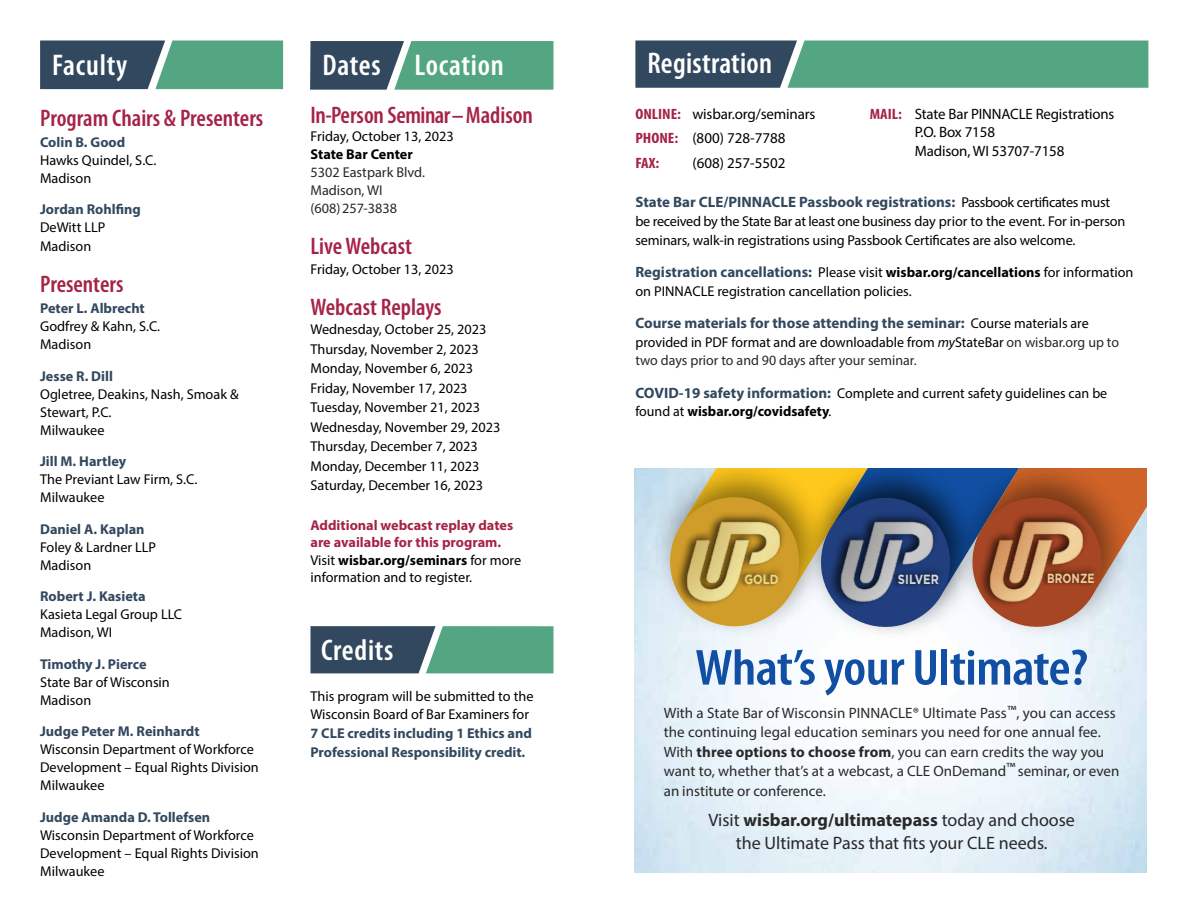
<style>
.page{position:relative;width:1188px;height:918px;background:#fff}
.page>*{position:absolute;margin:0;border:0;box-sizing:border-box;transform-origin:0 0}
.t1{font:600 condensed 51px "Myriad Pro";letter-spacing:-.01em;color:#104fa3;scale:1.1 1}
.t2{font:600 condensed 30px "Myriad Pro";letter-spacing:.02em;color:#fff}
.t3{font:600 condensed 24px "Myriad Pro";color:#a52346}
.t4{font:18px/22.5px "Myriad Pro";color:#292829;text-align:center}
.t5{font:15px/19.5px "Myriad Pro";letter-spacing:.005em;color:#292829}
.t6{font:700 15px "Myriad Pro";color:#32485f}
.t7{font:15px/24.8px "Myriad Pro";letter-spacing:-.01em;color:#000}
.t8{font:14.25px/18px "Myriad Pro";color:#000}
.t9{font:700 14.25px/18.8px "Myriad Pro";color:#32485f}
.t10{font:14.25px/18px "Myriad Pro";color:#292829}
.t11{font:700 14.25px/17.1px "Myriad Pro";color:#a52346}
.t12{font:700 14.25px "Myriad Pro";letter-spacing:-.005em;color:#000}
.t13{font:700 13.2px "Gotham";color:#d6d7d6;scale:.85 1}
.t14{font:700 13.2px "Gotham";color:#eecc96;scale:.8 1}
.t15{font:700 13.2px "Gotham";color:#ead786;scale:.85 1}
.s1{font-weight:400;color:#000}
.s2{color:#000}
.s3{font-weight:700;font-stretch:condensed;color:#a52346}
.s4{font-weight:400;font-size:14.25px;color:#000}
.s5{font-size:14.25px;color:#000}
.s6{font-style:italic;color:#000}
.s7{font-weight:700;font-size:15px;color:#32485f}
.s8{font-weight:700}
</style>
<div class="page">
<svg style="left:311px;top:626px;width:242px;height:47px;background:#497b75"></svg>
<svg style="left:310px;top:41px;width:244px;height:49px;background:#4f897a"></svg>
<svg style="left:40px;top:40px;width:243px;height:49px;background:#4a7d76"></svg>
<div style="left:650px;top:458px;width:181px;height:182px;background:#000;opacity:.47"></div>
<svg style="left:1134px;top:468px;width:13px;height:162px;background:#d2bfb5"></svg>
<div style="left:801px;top:459px;width:181px;height:181px;background:#000;opacity:.7"></div>
<div style="left:952px;top:459px;width:182px;height:181px;background:#000;opacity:.47"></div>
<svg style="left:661px;top:488px;width:450px;height:148px"></svg>
<div style="left:674px;top:515px;width:107px;height:93px;background:#000;opacity:.5"></div>
<img style="left:682px;top:507px;width:103px;height:110px">
<div style="left:738px;top:571px;width:40px;height:16px;background:#000;opacity:.5"></div>
<div style="left:833px;top:511px;width:112px;height:93px;background:#000;opacity:.4"></div>
<div style="left:827px;top:515px;width:107px;height:93px;background:#000;opacity:.5"></div>
<img style="left:836px;top:507px;width:102px;height:110px">
<div style="left:892px;top:571px;width:46px;height:17px;background:#000;opacity:.5"></div>
<div style="left:983px;top:511px;width:118px;height:93px;background:#000;opacity:.4"></div>
<div style="left:977px;top:515px;width:107px;height:93px;background:#000;opacity:.5"></div>
<img style="left:985px;top:507px;width:103px;height:110px">
<div style="left:1042px;top:570px;width:52px;height:17px;background:#000;opacity:.5"></div>
<div style="left:635px;top:364px;width:553px;height:103px;background:#fff"></div>
<svg style="left:635px;top:40px;width:513px;height:48px;background:#4f8d7b"></svg>
<h2 class="t2" style="left:52px;top:46px;width:77px">Faculty</h2>
<h3 class="t3" style="left:40px;top:103px;width:225px">Program Chairs &amp; Presenters</h3>
<p class="t9" style="left:40px;top:132px;width:87px">Colin B. Good</p>
<p class="t8" style="left:40px;top:151px;width:118px">Hawks Quindel, S.C.<br>Madison</p>
<p class="t9" style="left:40px;top:200px;width:102px">Jordan Rohlfing</p>
<p class="t8" style="left:40px;top:218px;width:67px;line-height:18.8px">DeWitt LLP<br>Madison</p>
<h3 class="t3" style="left:40px;top:270px;width:85px">Presenters</h3>
<p class="t9" style="left:40px;top:299px;width:106px">Peter L. Albrecht</p>
<p class="t8" style="left:40px;top:317px;width:122px">Godfrey &amp; Kahn, S.C.<br>Madison</p>
<p class="t9" style="left:40px;top:366px;width:74px">Jesse R. Dill</p>
<p class="t8" style="left:40px;top:385px;width:200px">Ogletree, Deakins, Nash, Smoak &amp;<br>Stewart, P.C.<br>Milwaukee</p>
<p class="t9" style="left:40px;top:452px;width:88px">Jill M. Hartley</p>
<p class="t8" style="left:40px;top:470px;width:159px">The Previant Law Firm, S.C.<br>Milwaukee</p>
<p class="t9" style="left:40px;top:519px;width:106px">Daniel A. Kaplan</p>
<p class="t8" style="left:40px;top:538px;width:118px">Foley &amp; Lardner LLP<br>Madison</p>
<p class="t9" style="left:40px;top:587px;width:107px">Robert J. Kasieta</p>
<p class="t8" style="left:40px;top:605px;width:144px">Kasieta Legal Group LLC<br>Madison, WI</p>
<p class="t9" style="left:40px;top:654px;width:108px">Timothy J. Pierce</p>
<p class="t8" style="left:40px;top:673px;width:131px">State Bar of Wisconsin<br>Madison</p>
<p class="t9" style="left:40px;top:722px;width:161px">Judge Peter M. Reinhardt</p>
<p class="t8" style="left:40px;top:740px;width:220px">Wisconsin Department of Workforce<br>Development – Equal Rights Division<br>Milwaukee</p>
<p class="t9" style="left:40px;top:807px;width:172px">Judge Amanda D. Tollefsen</p>
<p class="t8" style="left:40px;top:826px;width:220px">Wisconsin Department of Workforce<br>Development – Equal Rights Division<br>Milwaukee</p>
<h2 class="t2" style="left:322px;top:47px;width:183px">Dates Location</h2>
<h3 class="t3" style="left:310px;top:101px;width:224px">In-Person Seminar – Madison</h3>
<p class="t8" style="left:310px;top:127px;width:145px">Friday, October 13, 2023</p>
<p class="t12" style="left:310px;top:145px;width:104px">State Bar Center</p>
<p class="t10" style="left:310px;top:163px;width:116px">5302 Eastpark Blvd.<br>Madison, WI<br>(608) 257-3838</p>
<h3 class="t3" style="left:310px;top:232px;width:103px">Live Webcast</h3>
<p class="t8" style="left:310px;top:260px;width:145px">Friday, October 13, 2023</p>
<h3 class="t3" style="left:310px;top:292px;width:133px">Webcast Replays</h3>
<p class="t8" style="left:310px;top:319px;width:191px;line-height:19.5px">Wednesday, October 25, 2023<br>Thursday, November 2, 2023<br>Monday, November 6, 2023<br>Friday, November 17, 2023<br>Tuesday, November 21, 2023<br>Wednesday, November 29, 2023<br>Thursday, December 7, 2023<br>Monday, December 11, 2023<br>Saturday, December 16, 2023</p>
<p class="t11" style="left:310px;top:517px;width:212px">Additional webcast replay dates are available for this program.<br><span class="s1">Visit</span> <span class="s2">wisbar.org/seminars</span> <span class="s1">for more information and to register.</span></p>
<h2 class="t2" style="left:321px;top:631px;width:74px">Credits</h2>
<p class="t8" style="left:310px;top:686px;width:225px;line-height:18.8px">This program will be submitted to the<br>Wisconsin Board of Bar Examiners for</p>
<p class="t9" style="left:310px;top:724px;width:223px">7 CLE credits including 1 Ethics and<br>Professional Responsibility credit.</p>
<h2 class="t2" style="left:647px;top:45px;width:126px">Registration</h2>
<p class="t7" style="left:635px;top:101px;width:182px"><span class="s3">ONLINE:</span> wisbar.org/seminars<br><span class="s3">PHONE:</span> (800) 728-7788<br><span class="s3">FAX:</span></p>
<p class="t7" style="left:915px;top:104px;width:201px;line-height:18.8px;text-indent:-45px"><span class="s3">MAIL:</span> State Bar PINNACLE Registrations<br>P.O. Box 7158<br>Madison, WI 53707-7158</p>
<p class="t7" style="left:692px;top:150px;width:95px">(608) 257-5502</p>
<p class="t6" style="left:635px;top:192px;width:476px">State Bar CLE/PINNACLE Passbook registrations: <span class="s4">Passbook certificates must</span></p>
<p class="t8" style="left:635px;top:212px;width:492px;line-height:18.8px">be received by the State Bar at least one business day prior to the event. For in-person seminars, walk-in registrations using Passbook Certificates are also welcome.</p>
<p class="t6" style="left:635px;top:262px;width:500px">Registration cancellations: <span class="s4">Please visit</span> <span class="s5">wisbar.org/cancellations</span> <span class="s4">for information</span></p>
<p class="t8" style="left:635px;top:282px;width:278px">on PINNACLE registration cancellation policies.</p>
<p class="t6" style="left:635px;top:313px;width:455px">Course materials for those attending the seminar: <span class="s4">Course materials are</span></p>
<p class="t10" style="left:635px;top:332px;width:485px;line-height:18.8px"><span class="s2">provided in PDF format and are downloadable from</span> <span class="s6">my</span><span class="s2">StateBar</span> on wisbar.org up to two days prior to and 90 days after your seminar.</p>
<p class="t8" style="left:635px;top:383px;width:473px;line-height:18.8px"><span class="s7">COVID-19 safety information:</span> Complete and current safety guidelines can be found at <span class="s8">wisbar.org/covidsafety</span>.</p>
<p class="t15" style="left:744px;top:571px;width:42px">GOLD</p>
<p class="t13" style="left:898px;top:571px;width:50px">SILVER</p>
<p class="t14" style="left:1047px;top:570px;width:61px">BRONZE</p>
<h1 class="t1" style="left:695px;top:636px;width:359px">What’s your Ultimate?</h1>
<p class="t5" style="left:664px;top:703px;width:457px">With a State Bar of Wisconsin PINNACLE® Ultimate Pass™, you can access the continuing legal education seminars you need for one annual fee.<br>With <span class="s8">three options to choose from</span>, you can earn credits the way you want to, whether that’s at a webcast, a CLE OnDemand™ seminar, or even an institute or conference.</p>
<p class="t4" style="left:708px;top:809px;width:368px">Visit <span class="s8">wisbar.org/ultimatepass</span> today and choose the Ultimate Pass that fits your CLE needs.</p>
</div>
